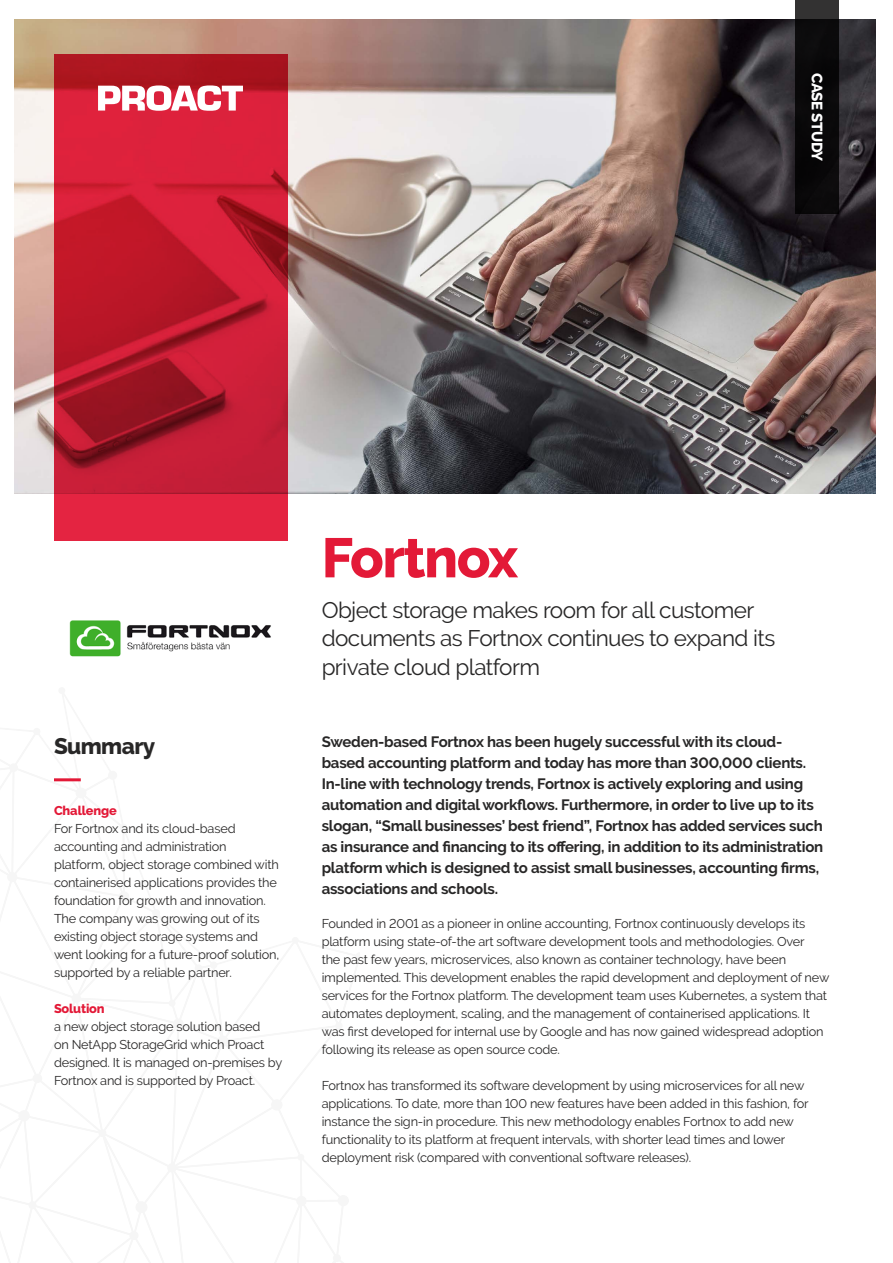
<style>
.page{position:relative;width:893px;height:1263px;background:#fff}
.page>*{position:absolute;margin:0;border:0;box-sizing:border-box;transform-origin:0 0}
.t1{font:800 55.5px "Raleway";letter-spacing:-.025em;color:#e31937}
.t2{font:22.5px/28.5px "Raleway";letter-spacing:-.025em;color:#282727}
.t3{font:800 22.5px "Raleway";letter-spacing:-.025em;color:#282727}
.t4{font:700 15px/21px "Raleway";letter-spacing:-.015em;color:#282727}
.t5{font:800 15px "Raleway";letter-spacing:-.03em;color:#fff}
.t6{font:12.75px/18px "Raleway";letter-spacing:-.015em;color:#282727}
.t7{font:800 12.75px "Raleway";letter-spacing:-.01em;color:#e31937}
</style>
<div class="page">
<img style="left:69px;top:620px;width:202px;height:37px">
<img style="left:14px;top:19px;width:862px;height:474px">
<hr style="left:54px;top:778px;width:27px;height:3px;background:#e31937">
<svg style="left:54px;top:54px;width:233px;height:486px;background:#c31b31"></svg>
<svg style="left:795px;top:0;width:44px;height:213px;background:#0d0c0d"></svg>
<svg style="left:98px;top:85px;width:145px;height:26px"></svg>
<p class="t5" style="left:826px;top:73px;width:90px;rotate:90deg">CASE STUDY</p>
<h2 class="t3" style="left:54px;top:733px;width:103px">Summary</h2>
<p class="t7" style="left:54px;top:803px;width:64px">Challenge</p>
<p class="t6" style="left:54px;top:819px;width:227px">For Fortnox and its cloud-based accounting and administration platform, object storage combined with containerised applications provides the foundation for growth and innovation.<br>The company was growing out of its existing object storage systems and went looking for a future-proof solution, supported by a reliable partner.</p>
<p class="t7" style="left:54px;top:1001px;width:52px">Solution</p>
<p class="t6" style="left:54px;top:1017px;width:230px">a new object storage solution based<br>on NetApp StorageGrid which Proact designed. It is managed on-premises by Fortnox and is supported by Proact.</p>
<h1 class="t1" style="left:322px;top:526px;width:198px">Fortnox</h1>
<h2 class="t2" style="left:322px;top:595px;width:455px">Object storage makes room for all customer documents as Fortnox continues to expand its private cloud platform</h2>
<p class="t4" style="left:322px;top:731px;width:503px">Sweden-based Fortnox has been hugely successful with its cloud&shy;based accounting platform and today has more than 300,000 clients.<br>In-line with technology trends, Fortnox is actively exploring and using automation and digital workflows. Furthermore, in order to live up to its slogan, “Small businesses’ best friend”, Fortnox has added services such as insurance and financing to its offering, in addition to its administration platform which is designed to assist small businesses, accounting firms, associations and schools.</p>
<p class="t6" style="left:322px;top:914px;width:509px">Founded in 2001 as a pioneer in online accounting, Fortnox continuously develops its platform using state-of-the art software development tools and methodologies. Over<br>the past few years, microservices, also known as container technology, have been implemented. This development enables the rapid development and deployment of new services for the Fortnox platform. The development team uses Kubernetes, a system that automates deployment, scaling, and the management of containerised applications. It was first developed for internal use by Google and has now gained widespread adoption following its release as open source code.</p>
<p class="t6" style="left:322px;top:1077px;width:488px">Fortnox has transformed its software development by using microservices for all new applications. To date, more than 100 new features have been added in this fashion, for instance the sign-in procedure. This new methodology enables Fortnox to add new functionality to its platform at frequent intervals, with shorter lead times and lower deployment risk (compared with conventional software releases).</p>
</div>
